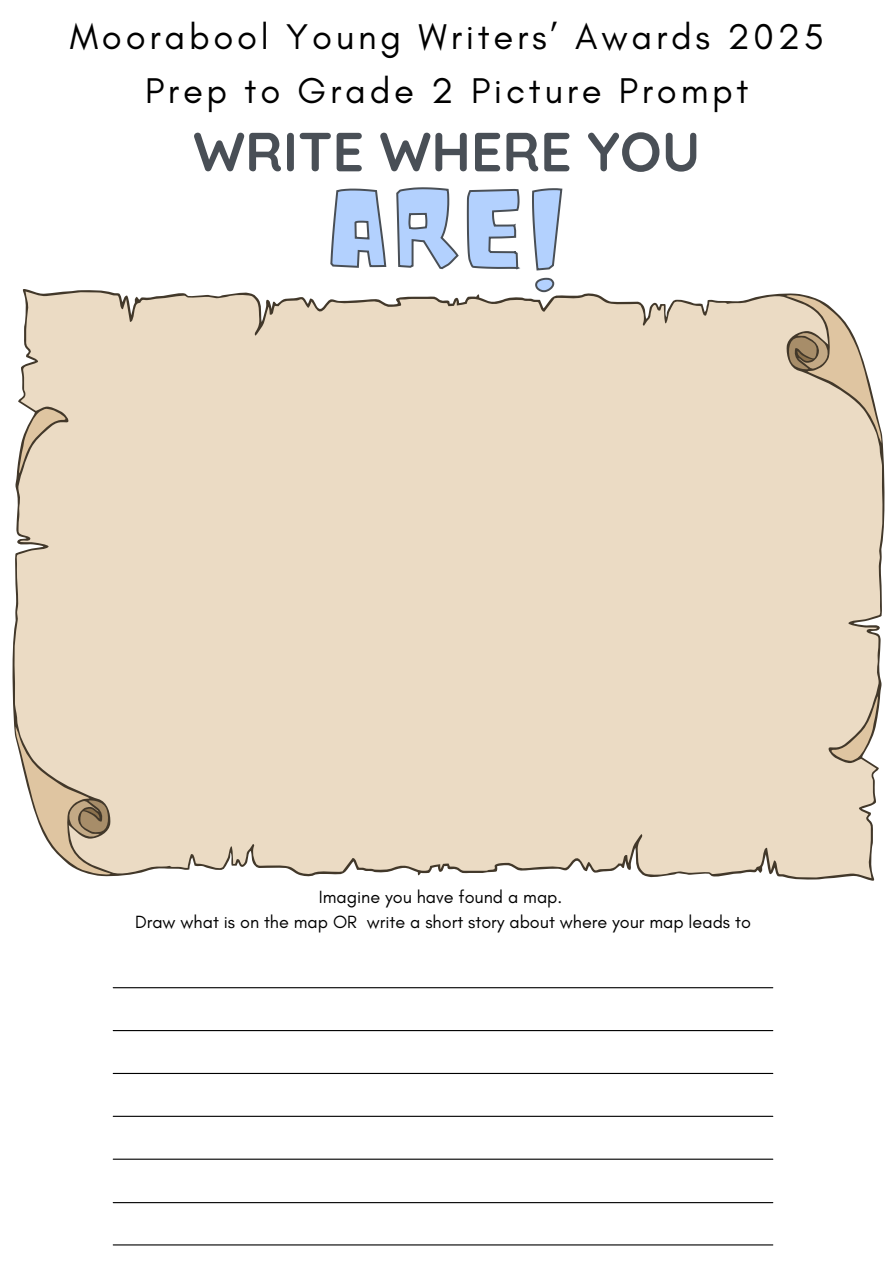
<style>
.page{position:relative;width:894px;height:1264px;background:#fff}
.page>*{position:absolute;margin:0;border:0;box-sizing:border-box;transform-origin:0 0}
.t1{font:105.45px "Noot";color:#b3d1fe}
.t2{font:700 55.05px "Quicksand";color:#494f56}
.t3{font:36.45px/54px "Glacial Indifference";letter-spacing:.1em;color:#000;text-align:center}
.t4{font:18px "Glacial Indifference";color:#000}
</style>
<div class="page">
<hr style="left:113px;top:987px;width:659px;height:1px;background:#000">
<hr style="left:113px;top:1030px;width:659px;height:1px;background:#000">
<hr style="left:113px;top:1072px;width:659px;height:1px;background:#000">
<hr style="left:113px;top:1115px;width:659px;height:1px;background:#000">
<hr style="left:113px;top:1158px;width:659px;height:1px;background:#000">
<hr style="left:113px;top:1244px;width:659px;height:1px;background:#000">
<svg style="left:13px;top:291px;width:870px;height:587px;background:#e8d9c3"></svg>
<svg style="left:329px;top:187px;width:234px;height:193px"></svg>
<hr style="left:113px;top:1201px;width:659px;height:2px;background:#000">
<p class="t3" style="left:70px;top:9px;width:755px">Moorabool Young Writers’ Awards 2025<br>Prep to Grade 2 Picture Prompt</p>
<h1 class="t2" style="left:193px;top:116px;width:508px">WRITE WHERE YOU</h1>
<h1 class="t1" style="left:328px;top:165px;width:238px">ARE!</h1>
<h3 class="t4" style="left:318px;top:885px;width:245px">Imagine you have found a map.</h3>
<h2 class="t4" style="left:135px;top:910px;width:617px">Draw what is on the map OR write a short story about where your map leads to</h2>
</div>
